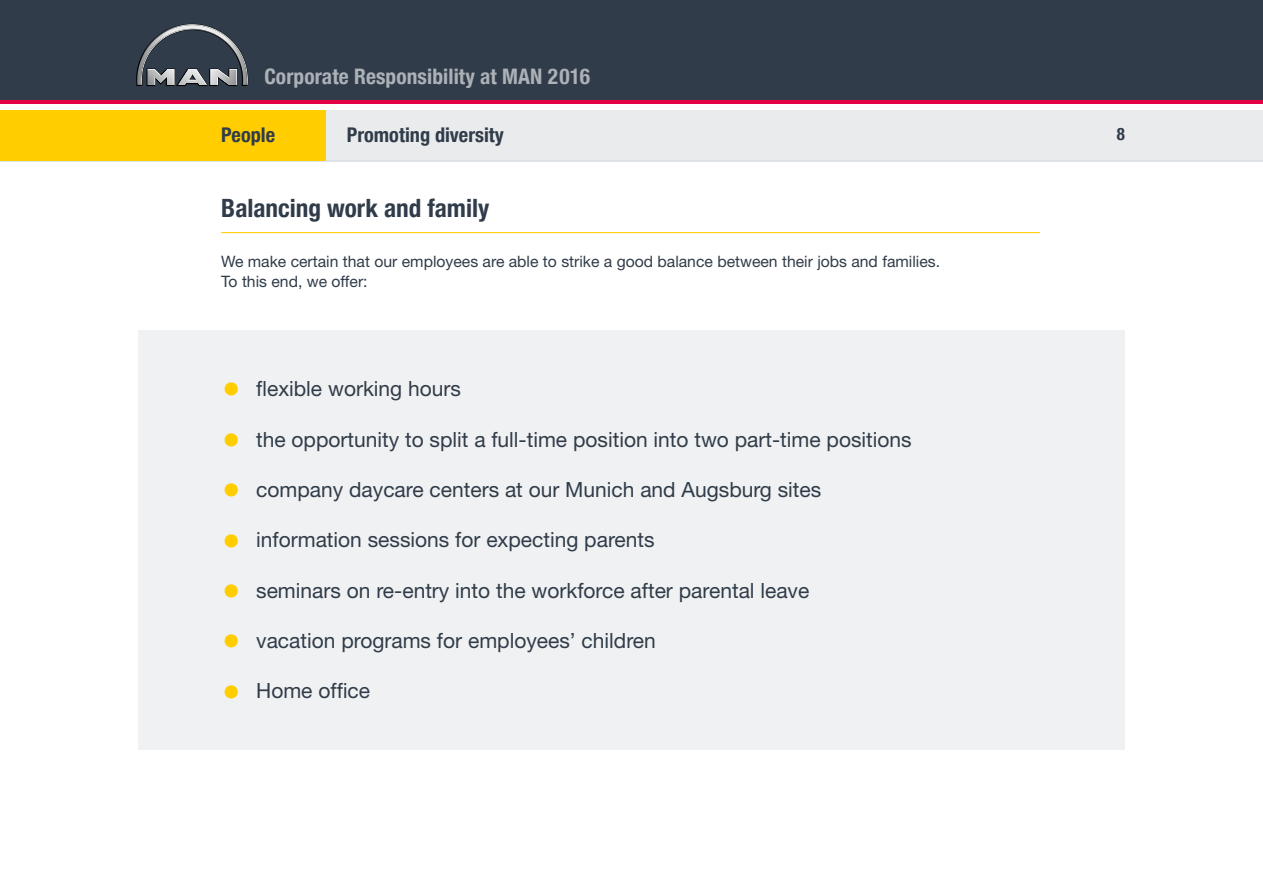
<style>
.page{position:relative;width:1263px;height:893px;background:#fff}
.page>*{position:absolute;margin:0;border:0;box-sizing:border-box;transform-origin:0 0}
.t1{font:700 25.2px "MAN Europe Condensed";color:#303c49}
.t2{font:700 21.3px "MAN Europe Condensed";letter-spacing:.005em;color:#acb1b7}
.t3{font:21px "Helvetica Neue";color:#303c49}
.t4{font:700 20.25px "MAN Europe Condensed";color:#303c49}
.t5{font:700 16.8px "MAN Europe Condensed";color:#303c49}
.t6{font:15.75px/20px "Helvetica Neue";color:#303c49}
.s1{font-size:36.75px;color:#ffcd00}
</style>
<div class="page">
<div style="left:325px;top:111px;width:938px;height:50px;background:#eaebec"></div>
<hr style="left:0;top:161px;width:1263px;height:1px;background:#d2d6dc">
<div style="left:0;top:0;width:1263px;height:101px;background:#303c49"></div>
<svg style="left:136px;top:24px;width:112px;height:62px"></svg>
<hr style="left:0;top:100px;width:1263px;height:4px;background:#e40045">
<div style="left:0;top:111px;width:325px;height:50px;background:#ffcd00"></div>
<hr style="left:221px;top:232px;width:819px;height:1px;background:#ffcd00">
<div style="left:138px;top:330px;width:987px;height:420px;background:#f0f1f2"></div>
<p class="t2" style="left:264px;top:61px;width:327px">Corporate Responsibility at MAN 2016</p>
<p class="t4" style="left:221px;top:120px;width:55px">People</p>
<p class="t4" style="left:347px;top:120px;width:158px">Promoting diversity</p>
<p class="t1" style="left:221px;top:190px;width:269px">Balancing work and family</p>
<p class="t6" style="left:221px;top:251px;width:720px">We make certain that our employees are able to strike a good balance between their jobs and families.<br>To this end, we offer:</p>
<p class="t3" style="left:222px;top:376px;width:240px"><span class="s1">•</span> flexible working hours</p>
<p class="t3" style="left:222px;top:427px;width:691px"><span class="s1">•</span> the opportunity to split a full-time position into two part-time positions</p>
<p class="t3" style="left:222px;top:477px;width:601px"><span class="s1">•</span> company daycare centers at our Munich and Augsburg sites</p>
<p class="t3" style="left:222px;top:527px;width:434px"><span class="s1">•</span> information sessions for expecting parents</p>
<p class="t3" style="left:222px;top:578px;width:589px"><span class="s1">•</span> seminars on re-entry into the workforce after parental leave</p>
<p class="t3" style="left:222px;top:628px;width:435px"><span class="s1">•</span> vacation programs for employees’ children</p>
<p class="t3" style="left:222px;top:678px;width:149px"><span class="s1">•</span> Home office</p>
<p class="t5" style="left:1117px;top:121px;width:10px">8</p>
</div>
